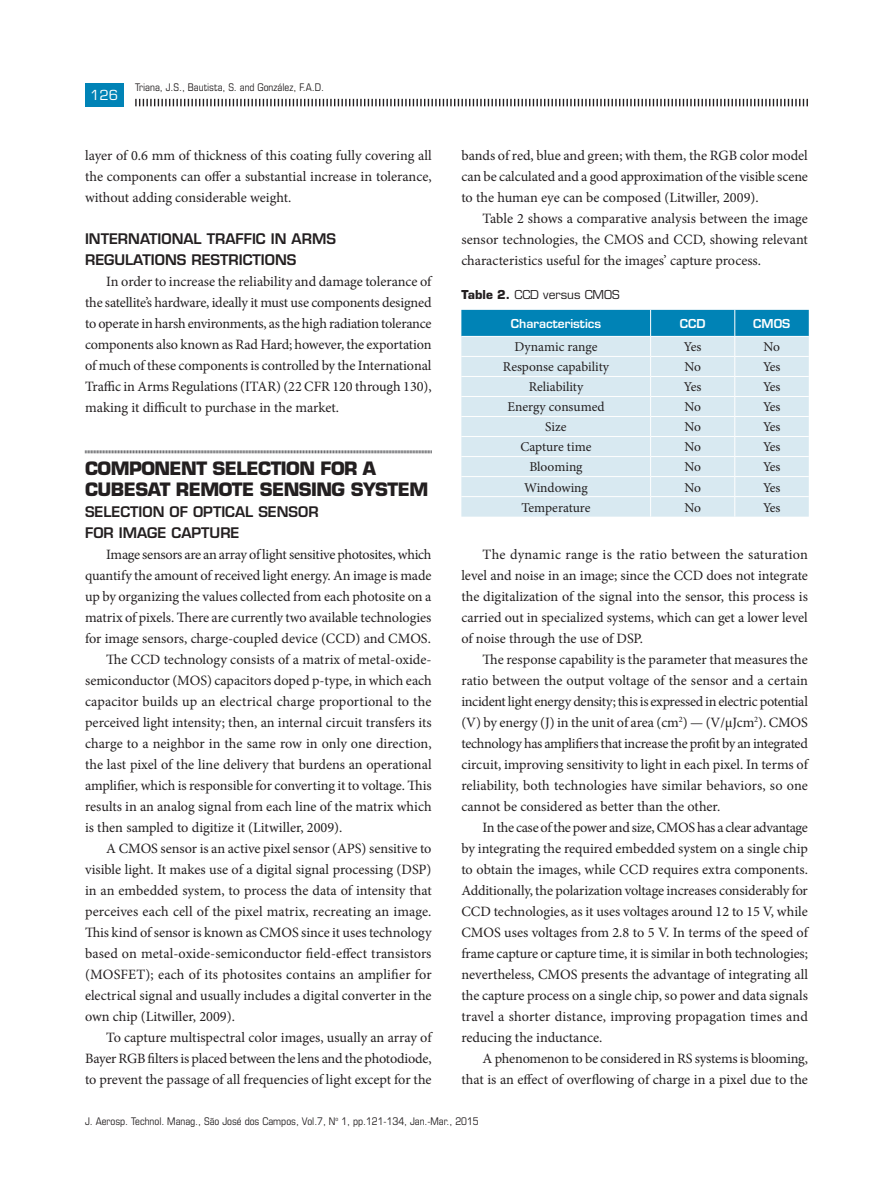
<style>
.page{position:relative;width:893px;height:1191px;background:#fff}
.page>*{position:absolute;margin:0;border:0;box-sizing:border-box;transform-origin:0 0}
.z18_sub__1{font:700 18px/21px "Eurostile LT Std";letter-spacing:-.03em;color:#231f20}
.z13_texto{font:14.25px/21px "Minion Pro";color:#231f20;text-align:justify}
.z19_sub__2{font:600 14.25px/21px "Eurostile LT Std";color:#231f20}
.z23_tabelas_txt{font:13.5px "Minion Pro";letter-spacing:-.005em;color:#231f20}
.t1{font:13.5px "Eurostile LT Std";color:#fff}
.z24_tabelas_cab{font:600 12px "Eurostile LT Std";color:#fff}
.z22_figuras_tabelas{font:12px "Eurostile LT Std";color:#231f20}
.t2{font:condensed 10.5px "Eurostile LT Std";color:#231f20}
.s1{font-weight:700}
</style>
<div class="page">
<svg style="left:135px;top:99px;width:673px;height:7px"></svg>
<div style="left:85px;top:83px;width:38px;height:23px;background:#0083b6"></div>
<svg style="left:85px;top:450px;width:347px;height:4px"></svg>
<svg style="left:461px;top:310px;width:348px;height:206px;background:#beddea"></svg>
<p class="t1" style="left:90px;top:86px;width:29px">126</p>
<p class="t2" style="left:135px;top:81px;width:190px">Triana, J.S., Bautista, S. and González, F.A.D.</p>
<p class="z13_texto" style="left:85px;top:144px;width:348px">layer of 0.6 mm of thickness of this coating fully covering all the components can offer a substantial increase in tolerance, without adding considerable weight.</p>
<p class="z19_sub__2" style="left:85px;top:228px;width:252px">INTERNATIONAL TRAFFIC IN ARMS<br>REGULATIONS RESTRICTIONS</p>
<p class="z13_texto" style="left:85px;top:270px;width:348px;text-indent:21px">In order to increase the reliability and damage tolerance of the satellite’s hardware, ideally it must use components designed to operate in harsh environments, as the high radiation tolerance components also known as Rad Hard; however, the exportation of much of these components is controlled by the International Traffic in Arms Regulations (ITAR) (22 CFR 120 through 130), making it difficult to purchase in the market.</p>
<p class="z18_sub__1" style="left:85px;top:457px;width:345px">COMPONENT SELECTION FOR A<br>CUBESAT REMOTE SENSING SYSTEM</p>
<p class="z19_sub__2" style="left:85px;top:501px;width:235px">SELECTION OF OPTICAL SENSOR<br>FOR IMAGE CAPTURE</p>
<p class="z13_texto" style="left:85px;top:543px;width:348px;text-indent:21px">Image sensors are an array of light sensitive photosites, which quantify the amount of received light energy. An image is made up by organizing the values collected from each photosite on a matrix of pixels. There are currently two available technologies for image sensors, charge-coupled device (CCD) and CMOS.</p>
<p class="z13_texto" style="left:85px;top:648px;width:348px;text-indent:21px">The CCD technology consists of a matrix of metal-oxide&shy;semiconductor (MOS) capacitors doped p-type, in which each capacitor builds up an electrical charge proportional to the perceived light intensity; then, an internal circuit transfers its charge to a neighbor in the same row in only one direction, the last pixel of the line delivery that burdens an operational amplifier, which is responsible for converting it to voltage. This results in an analog signal from each line of the matrix which is then sampled to digitize it (Litwiller, 2009).</p>
<p class="z13_texto" style="left:85px;top:837px;width:348px;text-indent:21px">A CMOS sensor is an active pixel sensor (APS) sensitive to visible light. It makes use of a digital signal processing (DSP) in an embedded system, to process the data of intensity that perceives each cell of the pixel matrix, recreating an image.<br>This kind of sensor is known as CMOS since it uses technology based on metal-oxide-semiconductor field-effect transistors (MOSFET); each of its photosites contains an amplifier for electrical signal and usually includes a digital converter in the own chip (Litwiller, 2009).</p>
<p class="z13_texto" style="left:85px;top:1026px;width:348px;text-indent:21px">To capture multispectral color images, usually an array of Bayer RGB filters is placed between the lens and the photodiode, to prevent the passage of all frequencies of light except for the</p>
<p class="z13_texto" style="left:461px;top:144px;width:348px">bands of red, blue and green; with them, the RGB color model can be calculated and a good approximation of the visible scene to the human eye can be composed (Litwiller, 2009).</p>
<p class="z13_texto" style="left:461px;top:207px;width:348px;text-indent:21px">Table 2 shows a comparative analysis between the image sensor technologies, the CMOS and CCD, showing relevant characteristics useful for the images’ capture process.</p>
<p class="z22_figuras_tabelas" style="left:461px;top:288px;width:160px"><span class="s1">Table 2.</span> CCD versus CMOS</p>
<p class="z24_tabelas_cab" style="left:511px;top:316px;width:92px">Characteristics</p>
<p class="z24_tabelas_cab" style="left:680px;top:316px;width:27px">CCD</p>
<p class="z24_tabelas_cab" style="left:753px;top:316px;width:39px">CMOS</p>
<p class="z23_tabelas_txt" style="left:514px;top:338px;width:85px">Dynamic range</p>
<p class="z23_tabelas_txt" style="left:684px;top:338px;width:19px">Yes</p>
<p class="z23_tabelas_txt" style="left:763px;top:338px;width:18px">No</p>
<p class="z23_tabelas_txt" style="left:503px;top:358px;width:108px">Response capability</p>
<p class="z23_tabelas_txt" style="left:684px;top:358px;width:18px">No</p>
<p class="z23_tabelas_txt" style="left:763px;top:358px;width:19px">Yes</p>
<p class="z23_tabelas_txt" style="left:529px;top:378px;width:56px">Reliability</p>
<p class="z23_tabelas_txt" style="left:684px;top:378px;width:19px">Yes</p>
<p class="z23_tabelas_txt" style="left:763px;top:378px;width:19px">Yes</p>
<p class="z23_tabelas_txt" style="left:507px;top:398px;width:99px">Energy consumed</p>
<p class="z23_tabelas_txt" style="left:684px;top:398px;width:18px">No</p>
<p class="z23_tabelas_txt" style="left:763px;top:398px;width:19px">Yes</p>
<p class="z23_tabelas_txt" style="left:545px;top:418px;width:23px">Size</p>
<p class="z23_tabelas_txt" style="left:684px;top:418px;width:18px">No</p>
<p class="z23_tabelas_txt" style="left:763px;top:418px;width:19px">Yes</p>
<p class="z23_tabelas_txt" style="left:520px;top:438px;width:73px">Capture time</p>
<p class="z23_tabelas_txt" style="left:684px;top:438px;width:18px">No</p>
<p class="z23_tabelas_txt" style="left:763px;top:438px;width:19px">Yes</p>
<p class="z23_tabelas_txt" style="left:529px;top:458px;width:55px">Blooming</p>
<p class="z23_tabelas_txt" style="left:684px;top:458px;width:18px">No</p>
<p class="z23_tabelas_txt" style="left:763px;top:458px;width:19px">Yes</p>
<p class="z23_tabelas_txt" style="left:524px;top:478px;width:65px">Windowing</p>
<p class="z23_tabelas_txt" style="left:684px;top:478px;width:18px">No</p>
<p class="z23_tabelas_txt" style="left:763px;top:478px;width:19px">Yes</p>
<p class="z23_tabelas_txt" style="left:522px;top:498px;width:70px">Temperature</p>
<p class="z23_tabelas_txt" style="left:684px;top:498px;width:18px">No</p>
<p class="z23_tabelas_txt" style="left:763px;top:498px;width:19px">Yes</p>
<p class="z13_texto" style="left:461px;top:543px;width:348px;text-indent:21px">The dynamic range is the ratio between the saturation level and noise in an image; since the CCD does not integrate the digitalization of the signal into the sensor, this process is carried out in specialized systems, which can get a lower level of noise through the use of DSP.</p>
<p class="z13_texto" style="left:461px;top:648px;width:348px;text-indent:21px">The response capability is the parameter that measures the ratio between the output voltage of the sensor and a certain incident light energy density; this is expressed in electric potential (V) by energy (J) in the unit of area (cm<sup>2</sup>) — (V/μJcm<sup>2</sup>). CMOS technology has amplifiers that increase the profit by an integrated circuit, improving sensitivity to light in each pixel. In terms of reliability, both technologies have similar behaviors, so one cannot be considered as better than the other.</p>
<p class="z13_texto" style="left:461px;top:816px;width:348px;text-indent:21px">In the case of the power and size, CMOS has a clear advantage by integrating the required embedded system on a single chip to obtain the images, while CCD requires extra components.<br>Additionally, the polarization voltage increases considerably for CCD technologies, as it uses voltages around 12 to 15 V, while CMOS uses voltages from 2.8 to 5 V. In terms of the speed of frame capture or capture time, it is similar in both technologies; nevertheless, CMOS presents the advantage of integrating all the capture process on a single chip, so power and data signals travel a shorter distance, improving propagation times and reducing the inductance.</p>
<p class="z13_texto" style="left:461px;top:1047px;width:348px;text-align:right">A phenomenon to be considered in RS systems is blooming, that is an effect of overflowing of charge in a pixel due to the</p>
<p class="t2" style="left:85px;top:1114px;width:395px">J. Aerosp. Technol. Manag., São José dos Campos, Vol.7, N<sup>o</sup> 1, pp.121-134, Jan.-Mar., 2015</p>
</div>
